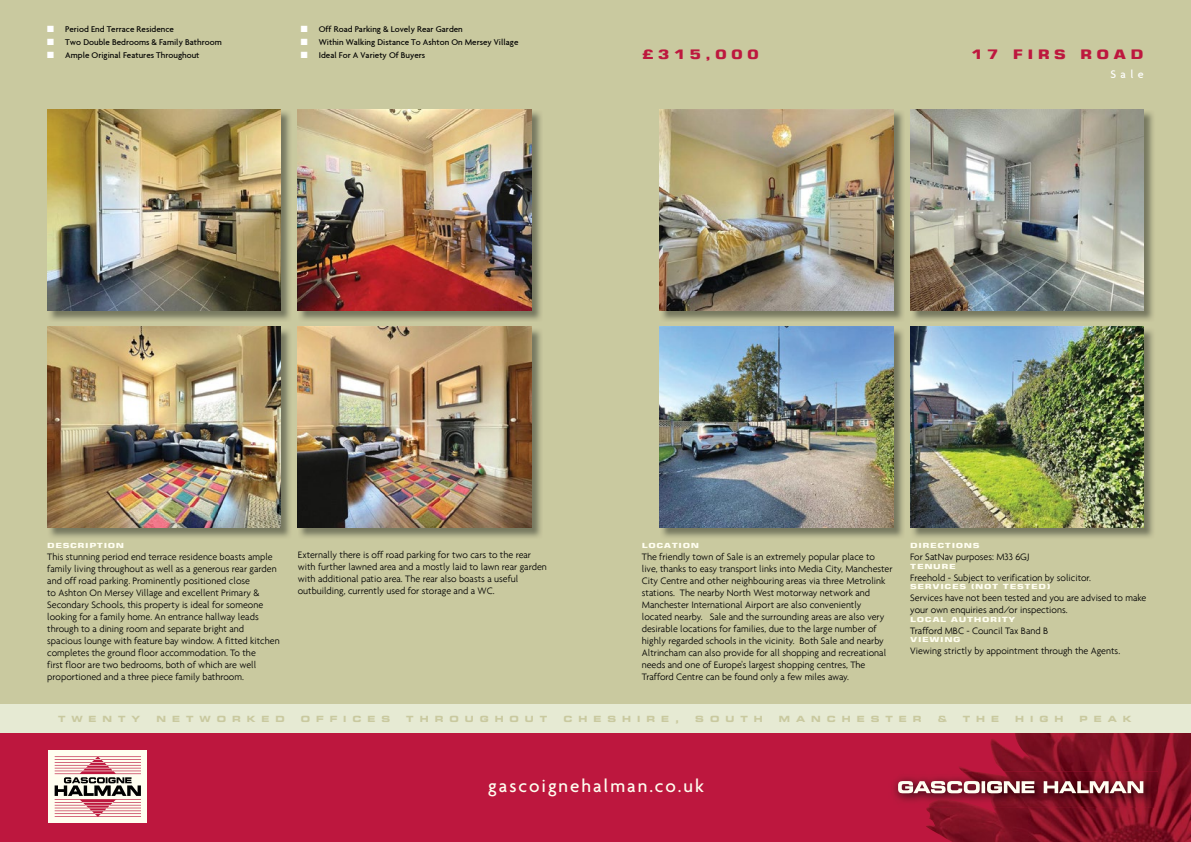
<style>
.page{position:relative;width:1191px;height:842px;background:#fff}
.page>*{position:absolute;margin:0;border:0;box-sizing:border-box;transform-origin:0 0}
.t1{font:500 19px "Agenda";letter-spacing:.1em;color:#fffef0}
.t2{font:700 13px "Square 721 BT";letter-spacing:.255em;color:#bd173e;scale:1.3 1}
.t3{font:500 12px "Agenda";color:#fff}
.t4{font:300 10px/12px "Agenda";color:#000}
.t5{font:500 9px "Agenda";color:#000}
.t6{font:700 expanded 8.5px "Square 721 BT";letter-spacing:.705em;color:#c9c99f}
.t7{font:700 7px "Square 721 BT";letter-spacing:.06em;color:#fffef0;scale:1.4 1}
.s1{color:#fff}
</style>
<div class="page">
<div style="left:0;top:723px;width:1191px;height:119px;background:#bd173e"></div>
<img style="left:926px;top:733px;width:254px;height:93px">
<img style="left:894px;top:777px;width:32px;height:25px">
<img style="left:926px;top:771px;width:232px;height:37px">
<svg style="left:898px;top:781px;width:81px;height:12px"></svg>
<svg style="left:981px;top:781px;width:4px;height:12px"></svg>
<svg style="left:987px;top:781px;width:47px;height:12px"></svg>
<svg style="left:1043px;top:781px;width:100px;height:12px"></svg>
<div style="left:0;top:0;width:1191px;height:706px;background:#c9c99f"></div>
<div style="left:0;top:705px;width:1191px;height:28px;background:#e6ead3"></div>
<div style="left:49px;top:750px;width:98px;height:73px;background:#fffef0"></div>
<svg style="left:55px;top:756px;width:86px;height:61px"></svg>
<img style="left:49px;top:111px;width:241px;height:210px">
<img style="left:47px;top:110px;width:234px;height:201px">
<img style="left:299px;top:110px;width:242px;height:211px">
<img style="left:298px;top:110px;width:233px;height:201px">
<img style="left:49px;top:329px;width:241px;height:209px">
<img style="left:47px;top:327px;width:234px;height:201px">
<img style="left:299px;top:328px;width:242px;height:210px">
<img style="left:298px;top:327px;width:233px;height:201px">
<img style="left:912px;top:110px;width:241px;height:211px">
<img style="left:910px;top:110px;width:233px;height:201px">
<img style="left:661px;top:110px;width:242px;height:211px">
<img style="left:660px;top:110px;width:233px;height:201px">
<img style="left:912px;top:328px;width:241px;height:210px">
<img style="left:910px;top:327px;width:233px;height:201px">
<img style="left:661px;top:328px;width:242px;height:210px">
<img style="left:660px;top:327px;width:233px;height:201px">
<p class="t5" style="left:47px;top:24px;width:128px"><span class="s1">■</span> Period End Terrace Residence</p>
<p class="t5" style="left:47px;top:37px;width:176px"><span class="s1">■</span> Two Double Bedrooms &amp; Family Bathroom</p>
<p class="t5" style="left:47px;top:50px;width:154px"><span class="s1">■</span> Ample Original Features Throughout</p>
<p class="t5" style="left:301px;top:24px;width:163px"><span class="s1">■</span> Off Road Parking &amp; Lovely Rear Garden</p>
<p class="t5" style="left:301px;top:37px;width:219px"><span class="s1">■</span> Within Walking Distance To Ashton On Mersey Village</p>
<p class="t5" style="left:301px;top:50px;width:126px"><span class="s1">■</span> Ideal For A Variety Of Buyers</p>
<h2 class="t2" style="left:642px;top:47px;width:91px">£315,000</h2>
<h2 class="t2" style="left:970px;top:47px;width:134px">17 FIRS ROAD</h2>
<p class="t3" style="left:1110px;top:67px;width:35px">Sale</p>
<p class="t7" style="left:47px;top:542px;width:56px">DESCRIPTION</p>
<p class="t4" style="left:47px;top:551px;width:234px">This stunning period end terrace residence boasts ample family living throughout as well as a generous rear garden and off road parking. Prominently positioned close<br>to Ashton On Mersey Village and excellent Primary &amp; Secondary Schools, this property is ideal for someone looking for a family home. An entrance hallway leads through to a dining room and separate bright and spacious lounge with feature bay window. A fitted kitchen completes the ground floor accommodation. To the<br>first floor are two bedrooms, both of which are well proportioned and a three piece family bathroom.</p>
<p class="t4" style="left:298px;top:549px;width:251px">Externally there is off road parking for two cars to the rear with further lawned area and a mostly laid to lawn rear garden with additional patio area. The rear also boasts a useful outbuilding, currently used for storage and a WC.</p>
<p class="t7" style="left:642px;top:542px;width:42px">LOCATION</p>
<p class="t4" style="left:642px;top:551px;width:252px">The friendly town of Sale is an extremely popular place to live, thanks to easy transport links into Media City, Manchester City Centre and other neighbouring areas via three Metrolink stations. The nearby North West motorway network and Manchester International Airport are also conveniently located nearby. Sale and the surrounding areas are also very desirable locations for families, due to the large number of highly regarded schools in the vicinity. Both Sale and nearby Altrincham can also provide for all shopping and recreational needs and one of Europe's largest shopping centres, The Trafford Centre can be found only a few miles away.</p>
<p class="t7" style="left:910px;top:542px;width:51px">DIRECTIONS</p>
<p class="t4" style="left:910px;top:551px;width:121px">For SatNav purposes: M33 6GJ</p>
<p class="t7" style="left:910px;top:562px;width:34px">TENURE</p>
<p class="t4" style="left:910px;top:571px;width:182px">Freehold - Subject to verification by solicitor.</p>
<p class="t7" style="left:910px;top:582px;width:102px">SERVICES (NOT TESTED)</p>
<p class="t4" style="left:910px;top:592px;width:238px">Services have not been tested and you are advised to make your own enquiries and/or inspections.</p>
<p class="t7" style="left:910px;top:615px;width:77px">LOCAL AUTHORITY</p>
<p class="t4" style="left:910px;top:624px;width:139px">Trafford MBC - Council Tax Band B</p>
<p class="t7" style="left:910px;top:635px;width:37px">VIEWING</p>
<p class="t4" style="left:910px;top:645px;width:211px">Viewing strictly by appointment through the Agents.</p>
<p class="t6" style="left:58px;top:714px;width:84px">TWENTY</p>
<p class="t6" style="left:156px;top:714px;width:130px">NETWORKED</p>
<p class="t6" style="left:301px;top:714px;width:91px">OFFICES</p>
<p class="t6" style="left:406px;top:714px;width:143px">THROUGHOUT</p>
<p class="t6" style="left:563px;top:714px;width:117px">CHESHIRE,</p>
<p class="t6" style="left:695px;top:714px;width:69px">SOUTH</p>
<p class="t6" style="left:779px;top:714px;width:144px">MANCHESTER</p>
<p class="t6" style="left:937px;top:714px;width:10px">&amp;</p>
<p class="t6" style="left:962px;top:714px;width:38px">THE</p>
<p class="t6" style="left:1015px;top:714px;width:50px">HIGH</p>
<p class="t6" style="left:1079px;top:714px;width:54px">PEAK</p>
<h1 class="t1" style="left:488px;top:774px;width:217px">gascoignehalman.co.uk</h1>
</div>
